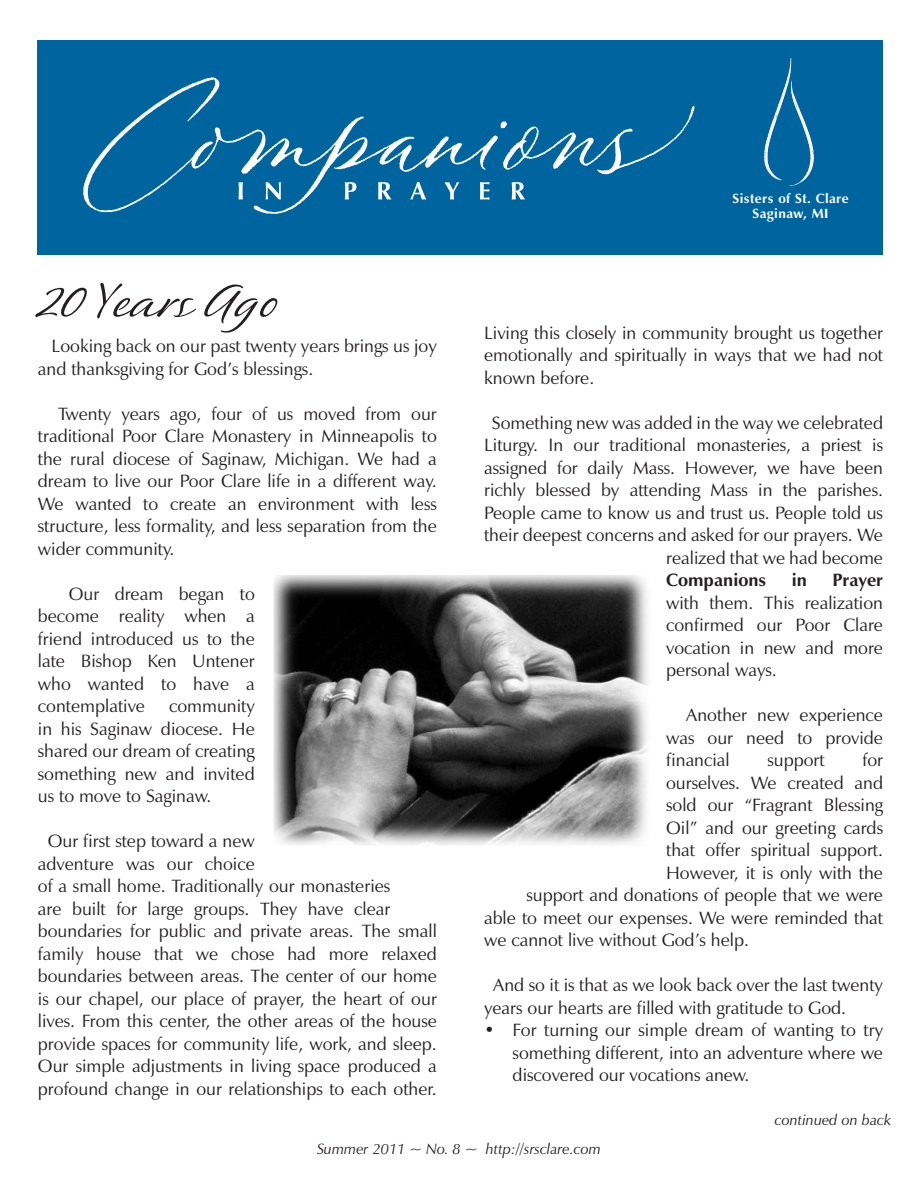
<style>
.page{position:relative;width:918px;height:1188px;background:#fff}
.page>*{position:absolute;margin:0;border:0;box-sizing:border-box;transform-origin:0 0}
.t1{font:54px "P22 Sweepy";color:#231f20}
.t2{font:18px/22.5px "Zapf Humanist 601 BT";color:#231f20;text-align:justify}
.t3{font:700 18px "Zapf Humanist 601 BT";color:#231f20}
.t4{font:italic 15px "Zapf Humanist 601 BT";color:#231f20}
.t5{font:700 13.5px/15px "Zapf Humanist 601 BT";letter-spacing:.025em;color:#fff;text-align:center}
.s1{font-weight:700}
</style>
<div class="page">
<div style="left:38px;top:41px;width:845px;height:214px;background:#00649e"></div>
<img style="left:83px;top:77px;width:612px;height:137px">
<img style="left:764px;top:58px;width:50px;height:129px">
<img style="left:273px;top:575px;width:374px;height:270px">
<p class="t1" style="left:38px;top:268px;width:242px">20 Years Ago</p>
<p class="t2" style="left:38px;top:335px;width:400px;text-indent:14px">Looking back on our past twenty years brings us joy and thanksgiving for God’s blessings.</p>
<p class="t2" style="left:38px;top:402px;width:400px;text-indent:20px">Twenty years ago, four of us moved from our traditional Poor Clare Monastery in Minneapolis to the rural diocese of Saginaw, Michigan. We had a dream to live our Poor Clare life in a different way.<br>We wanted to create an environment with less structure, less formality, and less separation from the wider community.</p>
<p class="t2" style="left:38px;top:582px;width:218px;text-indent:31px">Our dream began to become reality when a friend introduced us to the late Bishop Ken Untener who wanted to have a contemplative</p>
<p class="t2" style="left:38px;top:695px;width:218px;text-indent:131px">community in his Saginaw diocese. He shared our dream of creating something new and invited us to move to Saginaw.</p>
<p class="t2" style="left:38px;top:830px;width:401px;text-align:left;text-indent:10px">Our first step toward a new<br>adventure was our choice<br>of a small home. Traditionally our monasteries<br>are built for large groups. They have clear boundaries for public and private areas. The small family house that we chose had more relaxed boundaries between areas. The center of our home is our chapel, our place of prayer, the heart of our lives. From this center, the other areas of the house provide spaces for community life, work, and sleep.<br>Our simple adjustments in living space produced a profound change in our relationships to each other.</p>
<p class="t5" style="left:733px;top:191px;width:117px">Sisters of St. Clare<br>Saginaw, MI</p>
<p class="t2" style="left:484px;top:321px;width:401px">Living this closely in community brought us together emotionally and spiritually in ways that we had not known before.</p>
<p class="t2" style="left:492px;top:411px;width:393px">Something new was added in the way we celebrated</p>
<p class="t2" style="left:484px;top:434px;width:400px">Liturgy. In our traditional monasteries, a priest is</p>
<p class="t2" style="left:484px;top:456px;width:400px">assigned for daily Mass. However, we have been</p>
<p class="t2" style="left:484px;top:479px;width:400px">richly blessed by attending Mass in the parishes.</p>
<p class="t2" style="left:484px;top:501px;width:400px">People came to know us and trust us. People told us</p>
<p class="t2" style="left:484px;top:524px;width:400px">their deepest concerns and asked for our prayers. We</p>
<p class="t2" style="left:666px;top:546px;width:218px">realized that we had become</p>
<p class="t3" style="left:666px;top:569px;width:102px">Companions</p>
<p class="t3" style="left:792px;top:569px;width:17px">in</p>
<p class="t2" style="left:666px;top:569px;width:218px;text-indent:166px"><span class="s1">Prayer </span>with them. This realization confirmed our Poor Clare vocation in new and more personal ways.</p>
<p class="t2" style="left:666px;top:704px;width:218px;text-indent:20px">Another new experience was our need to provide financial</p>
<p class="t2" style="left:767px;top:749px;width:59px">support</p>
<p class="t2" style="left:862px;top:749px;width:22px">for</p>
<p class="t2" style="left:666px;top:771px;width:218px">ourselves. We created and</p>
<p class="t2" style="left:666px;top:794px;width:218px">sold our “Fragrant Blessing</p>
<p class="t2" style="left:666px;top:816px;width:218px">Oil” and our greeting cards</p>
<p class="t2" style="left:666px;top:839px;width:218px">that offer spiritual support.</p>
<p class="t2" style="left:666px;top:861px;width:218px">However, it is only with the</p>
<p class="t2" style="left:526px;top:884px;width:358px">support and donations of people that we were</p>
<p class="t2" style="left:484px;top:906px;width:400px">able to meet our expenses. We were reminded that</p>
<p class="t2" style="left:484px;top:929px;width:266px">we cannot live without God’s help.</p>
<p class="t2" style="left:484px;top:974px;width:400px;text-indent:9px">And so it is that as we look back over the last twenty years our hearts are filled with gratitude to God.</p>
<p class="t2" style="left:513px;top:1019px;width:372px;text-indent:-28px">• For turning our simple dream of wanting to try something different, into an adventure where we discovered our vocations anew.</p>
<p class="t4" style="left:775px;top:1111px;width:118px">continued on back</p>
<p class="t4" style="left:317px;top:1140px;width:285px">Summer 2011 ~ No. 8 ~ http://srsclare.com</p>
</div>
